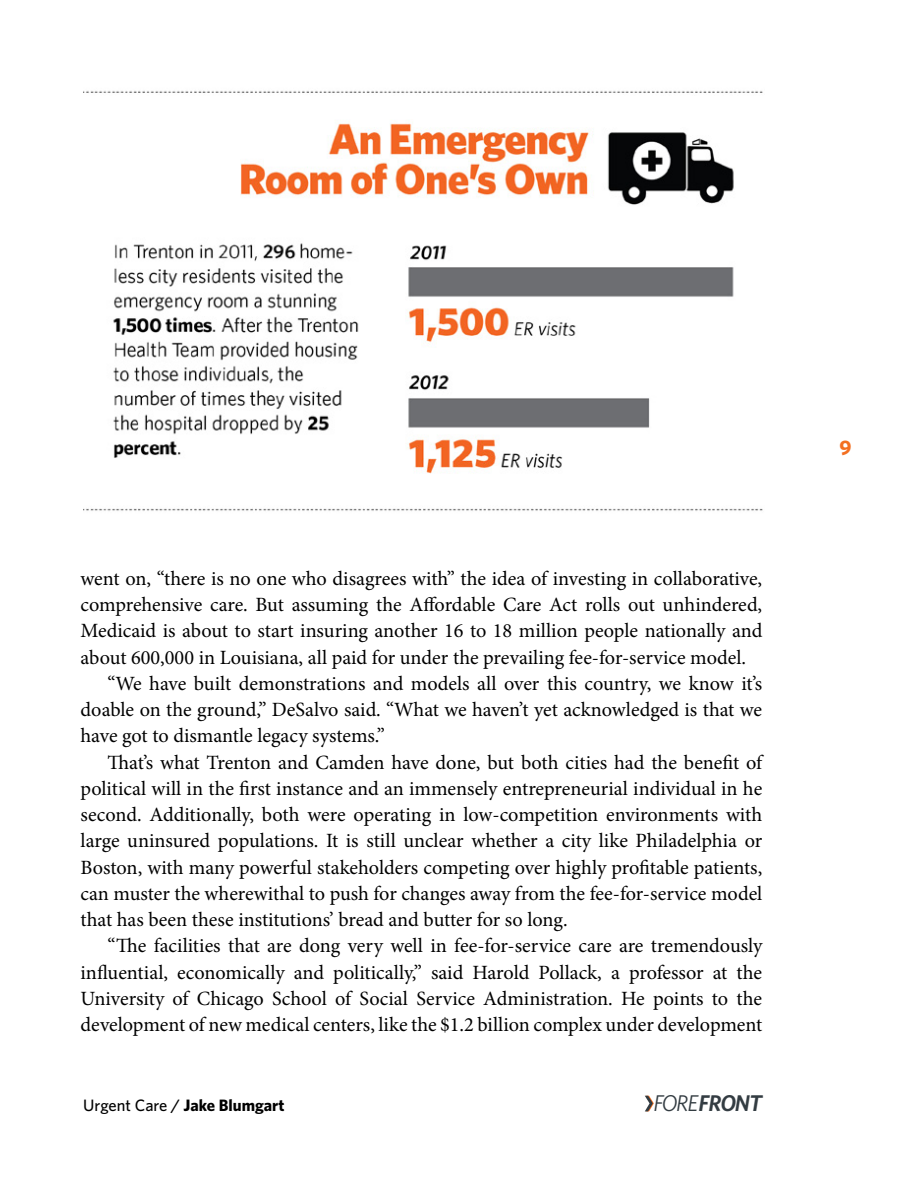
<style>
.page{position:relative;width:918px;height:1188px;background:#fff}
.page>*{position:absolute;margin:0;border:0;box-sizing:border-box;transform-origin:0 0}
.t1{font:italic 600 22.8px "Whitney";letter-spacing:-.045em;color:#333c42}
.t2{font:700 21px "Whitney";color:#f36f21}
.t3{font:20.25px "Minion Pro";color:#000}
.t4{font:700 16.5px "Whitney";color:#000}
.s1{font-weight:500}
.s2{font-weight:400}
</style>
<div class="page">
<svg style="left:645px;top:1096px;width:9px;height:15px"></svg>
<img style="left:83px;top:90px;width:680px;height:421px">
<p class="t3" style="left:81px;top:565px;width:683px">went on, “there is no one who disagrees with” the idea of investing in collaborative,</p>
<p class="t3" style="left:81px;top:591px;width:683px">comprehensive care. But assuming the Affordable Care Act rolls out unhindered,</p>
<p class="t3" style="left:81px;top:617px;width:683px">Medicaid is about to start insuring another 16 to 18 million people nationally and</p>
<p class="t3" style="left:81px;top:644px;width:667px">about 600,000 in Louisiana, all paid for under the prevailing fee-for-service model.</p>
<p class="t3" style="left:108px;top:670px;width:656px">“We have built demonstrations and models all over this country, we know it’s</p>
<p class="t3" style="left:81px;top:696px;width:683px">doable on the ground,” DeSalvo said. “What we haven’t yet acknowledged is that we</p>
<p class="t3" style="left:81px;top:722px;width:306px">have got to dismantle legacy systems.”</p>
<p class="t3" style="left:108px;top:749px;width:656px">That’s what Trenton and Camden have done, but both cities had the benefit of</p>
<p class="t3" style="left:81px;top:775px;width:683px">political will in the first instance and an immensely entrepreneurial individual in he</p>
<p class="t3" style="left:81px;top:801px;width:683px">second. Additionally, both were operating in low-competition environments with</p>
<p class="t3" style="left:81px;top:827px;width:683px">large uninsured populations. It is still unclear whether a city like Philadelphia or</p>
<p class="t3" style="left:81px;top:854px;width:683px">Boston, with many powerful stakeholders competing over highly profitable patients,</p>
<p class="t3" style="left:81px;top:880px;width:683px">can muster the wherewithal to push for changes away from the fee-for-service model</p>
<p class="t3" style="left:81px;top:906px;width:489px">that has been these institutions’ bread and butter for so long.</p>
<p class="t3" style="left:108px;top:932px;width:656px">“The facilities that are dong very well in fee-for-service care are tremendously</p>
<p class="t3" style="left:81px;top:959px;width:683px">influential, economically and politically,” said Harold Pollack, a professor at the</p>
<p class="t3" style="left:81px;top:985px;width:683px">University of Chicago School of Social Service Administration. He points to the</p>
<p class="t3" style="left:81px;top:1011px;width:683px">development of new medical centers, like the $1.2 billion complex under development</p>
<p class="t4" style="left:83px;top:1095px;width:203px"><span class="s1">Urgent Care /</span> Jake Blumgart</p>
<p class="t1" style="left:653px;top:1088px;width:110px"><span class="s2">FORE</span>FRONT</p>
<p class="t2" style="left:840px;top:435px;width:14px">9</p>
</div>
